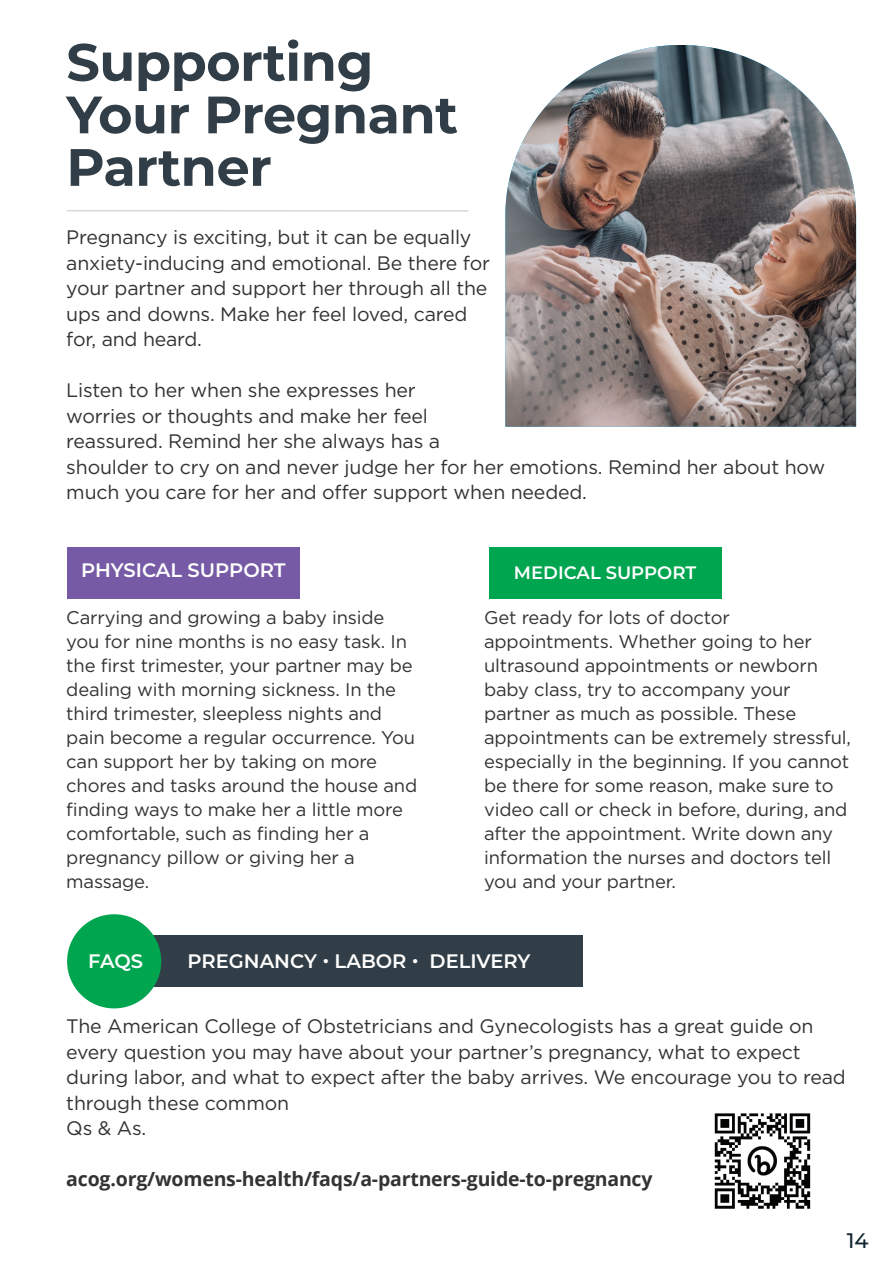
<style>
.page{position:relative;width:893px;height:1263px;background:#fff}
.page>*{position:absolute;margin:0;border:0;box-sizing:border-box;transform-origin:0 0}
.t1{font:700 52.5px/52.5px "Montserrat";letter-spacing:-.01em;color:#323e47}
.t2{font:500 21px "Montserrat";color:#112530}
.t3{font:19.5px/25.5px "Gotham";letter-spacing:-.01em;color:#323332}
.t4{font:700 19.5px "Open Sans";letter-spacing:-.01em;color:#323332}
.t5{font:600 19.5px "Montserrat";color:#fff}
.t6{font:18.3px/24px "Gotham";letter-spacing:-.01em;color:#323332}
.t7{font:600 18px "Montserrat";color:#fff}
</style>
<div class="page">
<div style="left:84px;top:935px;width:499px;height:52px;background:#323e47"></div>
<img style="left:505px;top:45px;width:351px;height:382px">
<div style="left:67px;top:548px;width:233px;height:51px;background:#765aa6"></div>
<div style="left:489px;top:548px;width:232px;height:51px;background:#00a54f"></div>
<div style="left:67px;top:914px;width:94px;height:94px;background:#00a54f;border-radius:50%"></div>
<img style="left:714px;top:1113px;width:97px;height:96px">
<hr style="left:67px;top:210px;width:401px;height:2px;background:#d8d8d8">
<h1 class="t1" style="left:66px;top:33px;width:393px">Supporting<br>Your Pregnant<br>Partner</h1>
<p class="t3" style="left:66px;top:224px;width:425px">Pregnancy is exciting, but it can be equally anxiety-inducing and emotional. Be there for your partner and support her through all the ups and downs. Make her feel loved, cared for, and heard.</p>
<p class="t3" style="left:66px;top:377px;width:760px">Listen to her when she expresses her<br>worries or thoughts and make her feel<br>reassured. Remind her she always has a<br>shoulder to cry on and never judge her for her emotions. Remind her about how much you care for her and offer support when needed.</p>
<p class="t5" style="left:81px;top:557px;width:206px">PHYSICAL SUPPORT</p>
<p class="t7" style="left:514px;top:560px;width:184px">MEDICAL SUPPORT</p>
<p class="t6" style="left:66px;top:605px;width:352px">Carrying and growing a baby inside you for nine months is no easy task. In the first trimester, your partner may be dealing with morning sickness. In the third trimester, sleepless nights and pain become a regular occurrence. You can support her by taking on more chores and tasks around the house and finding ways to make her a little more comfortable, such as finding her a pregnancy pillow or giving her a massage.</p>
<p class="t6" style="left:484px;top:605px;width:368px">Get ready for lots of doctor appointments. Whether going to her ultrasound appointments or newborn baby class, try to accompany your partner as much as possible. These appointments can be extremely stressful, especially in the beginning. If you cannot be there for some reason, make sure to video call or check in before, during, and after the appointment. Write down any information the nurses and doctors tell you and your partner.</p>
<p class="t5" style="left:88px;top:947px;width:56px">FAQS</p>
<p class="t5" style="left:188px;top:947px;width:344px">PREGNANCY • LABOR • DELIVERY</p>
<p class="t3" style="left:66px;top:1013px;width:781px">The American College of Obstetricians and Gynecologists has a great guide on every question you may have about your partner’s pregnancy, what to expect during labor, and what to expect after the baby arrives. We encourage you to read through these common<br>Qs &amp; As.</p>
<p class="t4" style="left:66px;top:1165px;width:588px">acog.org/womens-health/faqs/a-partners-guide-to-pregnancy</p>
<p class="t2" style="left:847px;top:1226px;width:23px">14</p>
</div>
